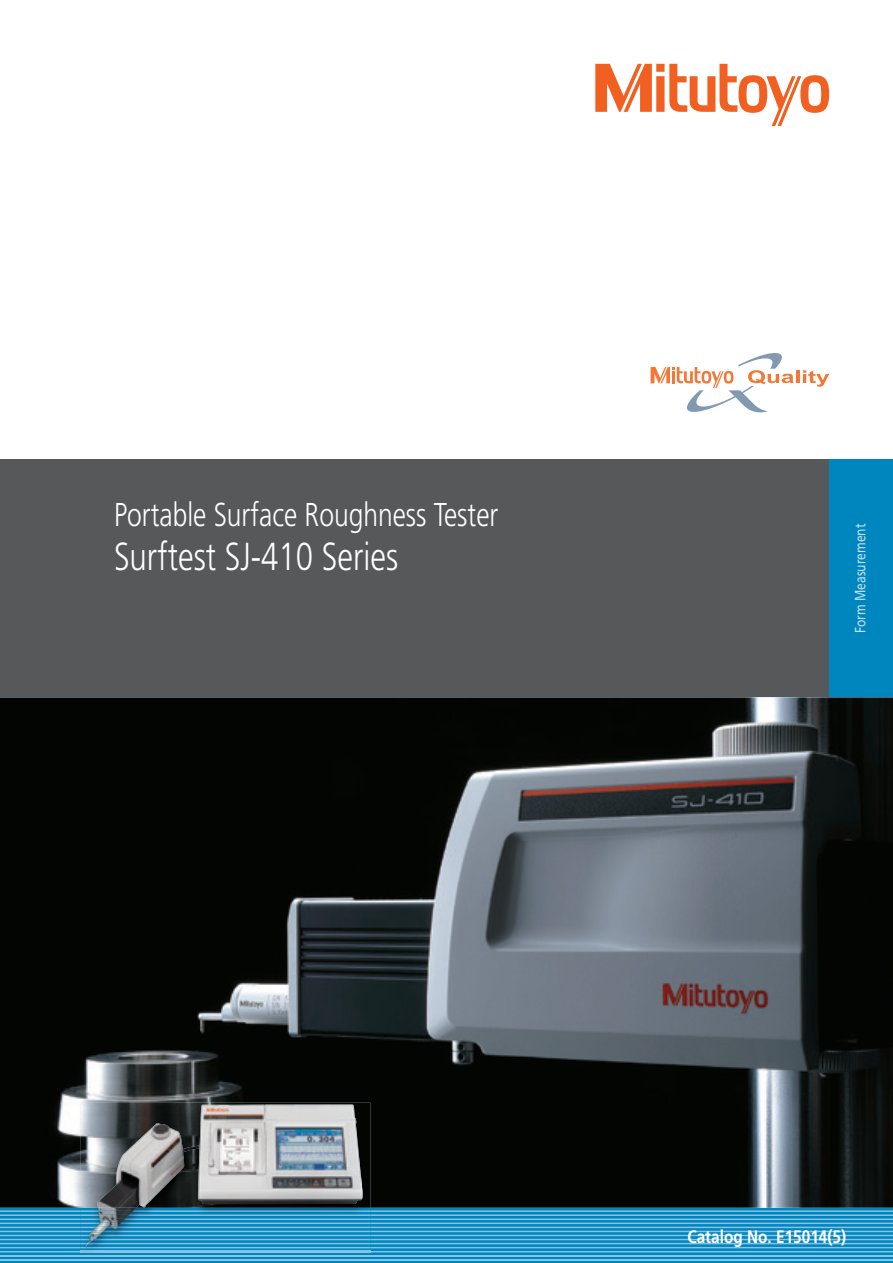
<style>
.page{position:relative;width:893px;height:1263px;background:#fff}
.page>*{position:absolute;margin:0;border:0;box-sizing:border-box;transform-origin:0 0}
.t1{font:300 39px "Mitutoyo Frutiger";color:#fff}
.t2{font:300 33px "Mitutoyo Frutiger";color:#fff}
.t3{font:700 18px "Mitutoyo Frutiger";color:#fff}
.t4{font:15px "Mitutoyo Frutiger";color:#c0deef}
</style>
<div class="page">
<svg style="left:0;top:1208px;width:893px;height:55px;background:#148fc3"></svg>
<hr style="left:0;top:1259px;width:893px;height:1px;background:#85c3e2">
<hr style="left:0;top:1255px;width:893px;height:1px;background:#85c3e2">
<hr style="left:370px;top:1251px;width:523px;height:1px;background:#85c3e2">
<hr style="left:0;top:1251px;width:81px;height:1px;background:#85c3e2">
<hr style="left:370px;top:1247px;width:523px;height:1px;background:#85c3e2">
<hr style="left:0;top:1247px;width:81px;height:1px;background:#85c3e2">
<hr style="left:370px;top:1243px;width:523px;height:1px;background:#85c3e2">
<hr style="left:0;top:1243px;width:81px;height:1px;background:#85c3e2">
<hr style="left:370px;top:1239px;width:523px;height:1px;background:#85c3e2">
<hr style="left:0;top:1239px;width:81px;height:1px;background:#85c3e2">
<hr style="left:370px;top:1235px;width:523px;height:1px;background:#85c3e2">
<hr style="left:0;top:1235px;width:81px;height:1px;background:#85c3e2">
<hr style="left:370px;top:1231px;width:523px;height:1px;background:#85c3e2">
<hr style="left:0;top:1231px;width:81px;height:1px;background:#85c3e2">
<hr style="left:370px;top:1226px;width:523px;height:2px;background:#85c3e2">
<hr style="left:0;top:1226px;width:81px;height:2px;background:#85c3e2">
<hr style="left:370px;top:1222px;width:523px;height:2px;background:#85c3e2">
<hr style="left:0;top:1222px;width:81px;height:2px;background:#85c3e2">
<hr style="left:370px;top:1218px;width:523px;height:2px;background:#85c3e2">
<hr style="left:0;top:1218px;width:81px;height:2px;background:#85c3e2">
<hr style="left:370px;top:1214px;width:523px;height:2px;background:#85c3e2">
<hr style="left:0;top:1214px;width:81px;height:2px;background:#85c3e2">
<hr style="left:370px;top:1210px;width:523px;height:2px;background:#85c3e2">
<hr style="left:0;top:1210px;width:81px;height:2px;background:#85c3e2">
<div style="left:0;top:459px;width:893px;height:238px;background:#57585a"></div>
<div style="left:829px;top:459px;width:64px;height:238px;background:#0086be"></div>
<svg style="left:595px;top:64px;width:234px;height:62px"></svg>
<img style="left:0;top:697px;width:893px;height:511px">
<svg style="left:651px;top:353px;width:178px;height:59px"></svg>
<img style="left:81px;top:1102px;width:289px;height:152px">
<img style="left:81px;top:1251px;width:289px;height:1px">
<img style="left:81px;top:1247px;width:289px;height:1px">
<img style="left:81px;top:1243px;width:289px;height:1px">
<img style="left:81px;top:1239px;width:289px;height:1px">
<img style="left:81px;top:1235px;width:289px;height:1px">
<img style="left:81px;top:1231px;width:289px;height:1px">
<img style="left:81px;top:1226px;width:289px;height:2px">
<img style="left:81px;top:1222px;width:289px;height:2px">
<img style="left:81px;top:1218px;width:289px;height:2px">
<img style="left:81px;top:1214px;width:289px;height:2px">
<img style="left:81px;top:1210px;width:289px;height:2px">
<img style="left:85px;top:1208px;width:51px;height:39px">
<svg style="left:86px;top:1231px;width:18px;height:17px"></svg>
<img style="left:95px;top:1226px;width:23px;height:2px">
<img style="left:99px;top:1222px;width:22px;height:2px">
<img style="left:99px;top:1218px;width:27px;height:2px">
<img style="left:99px;top:1214px;width:31px;height:2px">
<img style="left:98px;top:1210px;width:36px;height:2px">
<img style="left:98px;top:1104px;width:265px;height:104px">
<p class="t2" style="left:114px;top:495px;width:386px">Portable Surface Roughness Tester</p>
<p class="t1" style="left:114px;top:534px;width:286px">Surftest SJ-410 Series</p>
<p class="t4" style="left:851px;top:633px;width:111px;rotate:-90deg">Form Measurement</p>
<p class="t3" style="left:687px;top:1225px;width:160px">Catalog No. E15014(5)</p>
</div>
